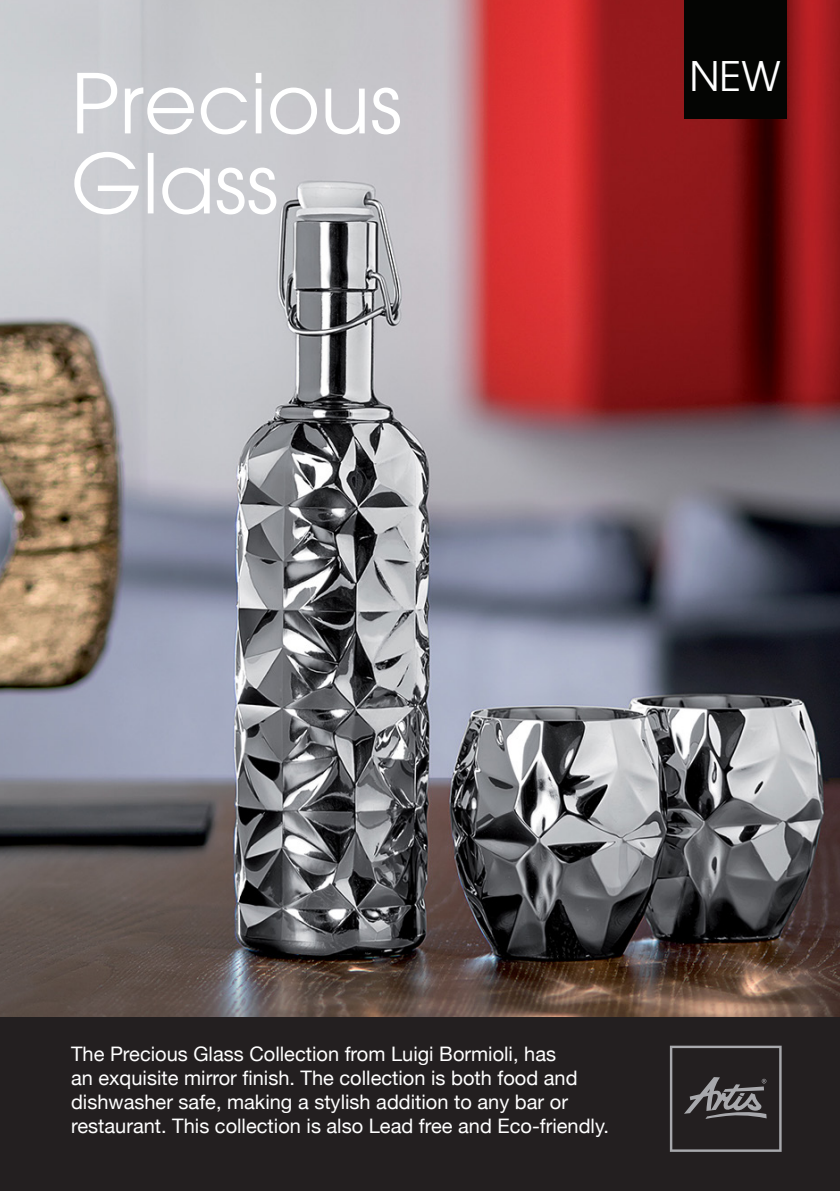
<style>
.page{position:relative;width:840px;height:1191px;background:#fff}
.page>*{position:absolute;margin:0;border:0;box-sizing:border-box;transform-origin:0 0}
.t1{font:81.8px/80px "Avant Garde";color:#fff}
.t2{font:40.8px "Avant Garde";color:#fff}
.t3{font:20px/24px "Helvetica Neue";color:#fff}
</style>
<div class="page">
<img style="left:0;top:0;width:839px;height:1017px">
<div style="left:0;top:1017px;width:839px;height:173px;background:#231f20"></div>
<svg style="left:669px;top:1045px;width:112px;height:106px"></svg>
<div style="left:684px;top:0;width:102px;height:118px;background:#040503"></div>
<p class="t1" style="left:71px;top:64px;width:332px">Precious<br>Glass</p>
<p class="t2" style="left:689px;top:52px;width:93px">NEW</p>
<p class="t3" style="left:71px;top:1040px;width:539px">The Precious Glass Collection from Luigi Bormioli, has<br>an exquisite mirror finish. The collection is both food and dishwasher safe, making a stylish addition to any bar or restaurant. This collection is also Lead free and Eco-friendly.</p>
</div>
